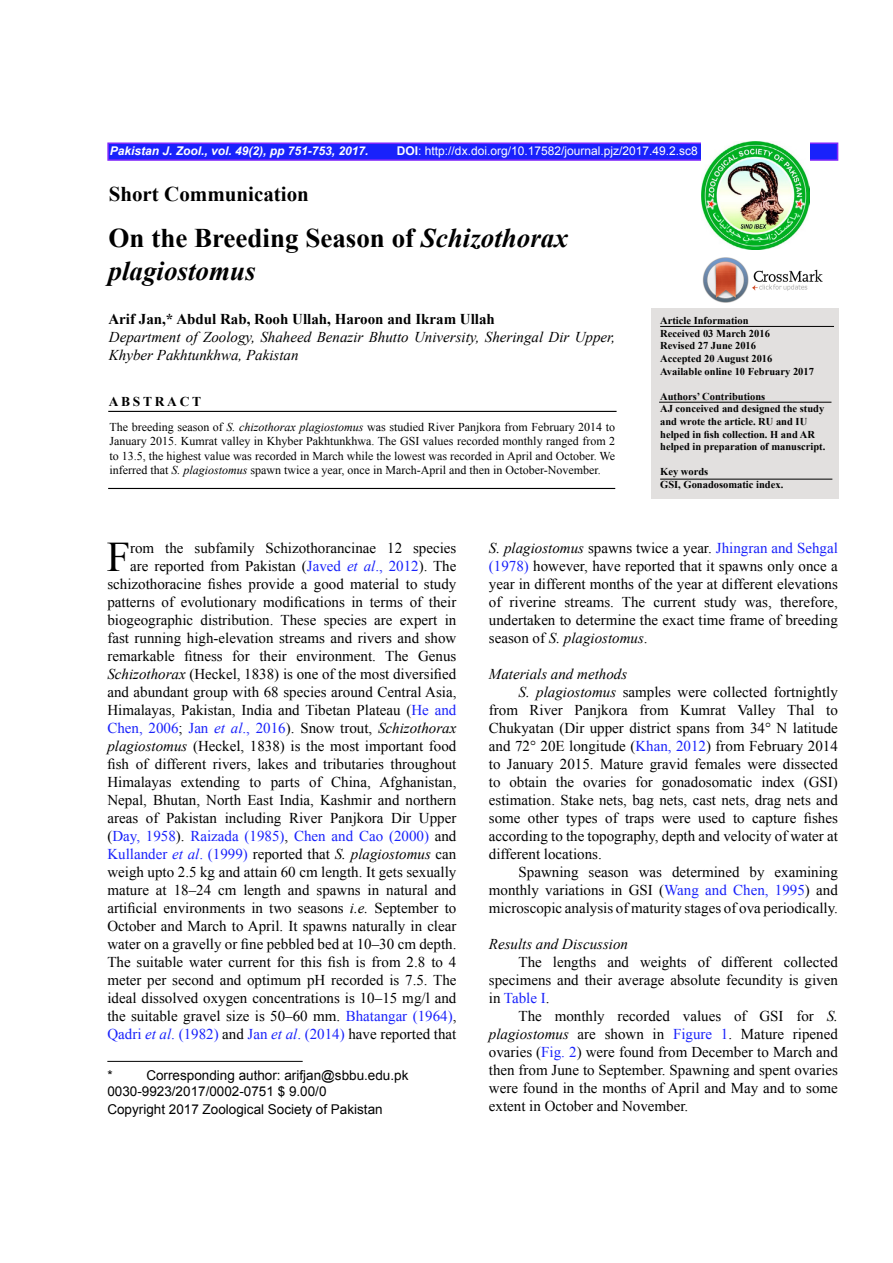
<style>
.page{position:relative;width:893px;height:1263px;background:#fff}
.page>*{position:absolute;margin:0;border:0;box-sizing:border-box;transform-origin:0 0}
.t1{font:42.15px "Times New Roman";color:#000}
.t2{font:italic 700 27px/32.4px "Times New Roman";color:#000}
.t3{font:700 21px "Times New Roman";color:#000}
.t4{font:15px/18px "Times New Roman";color:#000;text-align:justify}
.t5{font:italic 15px/18px "Times New Roman";color:#000}
.t6{font:700 15px "Times New Roman";color:#000}
.t7{font:13.5px/16.2px "Arial";color:#000}
.t8{font:700 13.5px "Times New Roman";letter-spacing:.2em;color:#000}
.t9{font:12px/14.4px "Times New Roman";color:#000;text-align:justify}
.t10{font:12px "Arial";color:#fff}
.t11{font:italic 700 12px "Arial";color:#fff}
.t12{font:700 10.5px/12.6px "Times New Roman";color:#000}
.s1{font-weight:700}
.s2{font-style:normal}
.s3{font-style:italic}
.s4{color:#1922fb}
.s5{font-style:italic;color:#1922fb}
</style>
<div class="page">
<img style="left:703px;top:257px;width:120px;height:45px">
<div style="left:107px;top:142px;width:731px;height:19px;background:#1922fb;border:2px solid #8027fb"></div>
<img style="left:701px;top:141px;width:108px;height:108px">
<div style="left:651px;top:308px;width:187px;height:191px;background:#e2e0df"></div>
<hr style="left:659px;top:402px;width:172px;height:1px;background:#000">
<hr style="left:660px;top:479px;width:172px;height:1px;background:#000">
<hr style="left:108px;top:411px;width:509px;height:1px;background:#000">
<hr style="left:108px;top:488px;width:507px;height:1px;background:#000">
<hr style="left:660px;top:326px;width:174px;height:1px;background:#000">
<hr style="left:107px;top:1061px;width:196px;height:1px;background:#000">
<p class="t11" style="left:110px;top:142px;width:260px">Pakistan J. Zool., vol. 49(2), pp 751-753, 2017.</p>
<h3 class="t3" style="left:109px;top:180px;width:202px">Short Communication</h3>
<p class="t10" style="left:397px;top:143px;width:302px"><span class="s1">DOI</span>: http://dx.doi.org/10.17582/journal.pjz/2017.49.2.sc8</p>
<h2 class="t2" style="left:109px;top:221px;width:461px"><span class="s2">On the Breeding Season of</span> Schizothorax plagiostomus</h2>
<p class="t6" style="left:108px;top:309px;width:388px">Arif Jan,* Abdul Rab, Rooh Ullah, Haroon and Ikram Ullah</p>
<p class="t5" style="left:109px;top:328px;width:508px">Department of Zoology, Shaheed Benazir Bhutto University, Sheringal Dir Upper,<br>Khyber Pakhtunkhwa, Pakistan</p>
<p class="t8" style="left:109px;top:392px;width:94px">ABSTRACT</p>
<p class="t9" style="left:109px;top:419px;width:507px">The breeding season of <span class="s3">S. chizothorax plagiostomus</span> was studied River Panjkora from February 2014 to January 2015. Kumrat valley in Khyber Pakhtunkhwa. The GSI values recorded monthly ranged from 2 to 13.5, the highest value was recorded in March while the lowest was recorded in April and October. We inferred that <span class="s3">S. plagiostomus</span> spawn twice a year, once in March-April and then in October-November.</p>
<p class="t12" style="left:660px;top:314px;width:155px">Article Information<br>Received 03 March 2016<br>Revised 27 June 2016<br>Accepted 20 August 2016<br>Available online 10 February 2017</p>
<p class="t12" style="left:660px;top:390px;width:167px">Authors’ Contributions<br>AJ conceived and designed the study and wrote the article. RU and IU helped in fish collection. H and AR helped in preparation of manuscript.</p>
<p class="t12" style="left:660px;top:465px;width:125px">Key words<br>GSI, Gonadosomatic index.</p>
<p class="t4" style="left:107px;top:538px;width:351px;text-align:right">rom the subfamily Schizothorancinae 12 species<br>are reported from Pakistan (<span class="s4">Javed</span> <span class="s5">et al</span><span class="s4">., 2012</span>). The schizothoracine fishes provide a good material to study patterns of evolutionary modifications in terms of their biogeographic distribution. These species are expert in fast running high-elevation streams and rivers and show remarkable fitness for their environment. The Genus <span class="s3">Schizothorax</span> (Heckel, 1838) is one of the most diversified and abundant group with 68 species around Central Asia, Himalayas, Pakistan, India and Tibetan Plateau (<span class="s4">He and Chen, 2006</span>; <span class="s4">Jan</span> <span class="s5">et al</span><span class="s4">., 2016</span>). Snow trout, <span class="s3">Schizothorax plagiostomus</span> (Heckel, 1838) is the most important food fish of different rivers, lakes and tributaries throughout Himalayas extending to parts of China, Afghanistan, Nepal, Bhutan, North East India, Kashmir and northern areas of Pakistan including River Panjkora Dir Upper (<span class="s4">Day, 1958</span>). <span class="s4">Raizada (1985)</span>, <span class="s4">Chen and Cao (2000)</span> and <span class="s4">Kullander</span> <span class="s5">et al</span><span class="s4">. (1999)</span> reported that <span class="s3">S. plagiostomus</span> can weigh upto 2.5 kg and attain 60 cm length. It gets sexually mature at 18–24 cm length and spawns in natural and artificial environments in two seasons <span class="s3">i.e.</span> September to October and March to April. It spawns naturally in clear water on a gravelly or fine pebbled bed at 10–30 cm depth.<br>The suitable water current for this fish is from 2.8 to 4 meter per second and optimum pH recorded is 7.5. The ideal dissolved oxygen concentrations is 10–15 mg/l and the suitable gravel size is 50–60 mm. <span class="s4">Bhatangar (1964)</span>, <span class="s4">Qadri</span> <span class="s5">et al</span><span class="s4">. (1982)</span> and <span class="s4">Jan</span> <span class="s5">et al</span><span class="s4">. (2014)</span> have reported that</p>
<p class="t7" style="left:107px;top:1067px;width:7px">*</p>
<h1 class="t1" style="left:107px;top:528px;width:25px">F</h1>
<p class="t7" style="left:107px;top:1067px;width:303px;text-indent:39px">Corresponding author: arifjan@sbbu.edu.pk<br>0030-9923/2017/0002-0751 $ 9.00/0</p>
<p class="t7" style="left:107px;top:1101px;width:277px">Copyright 2017 Zoological Society of Pakistan</p>
<p class="t4" style="left:489px;top:538px;width:351px"><span class="s3">S. plagiostomus</span> spawns twice a year. <span class="s4">Jhingran and Sehgal (1978)</span> however, have reported that it spawns only once a year in different months of the year at different elevations of riverine streams. The current study was, therefore, undertaken to determine the exact time frame of breeding season of <span class="s3">S. plagiostomus</span>.</p>
<p class="t5" style="left:489px;top:664px;width:140px">Materials and methods</p>
<p class="t4" style="left:519px;top:682px;width:321px"><span class="s3">S. plagiostomus</span> samples were collected fortnightly</p>
<p class="t4" style="left:489px;top:700px;width:351px">from River Panjkora from Kumrat Valley Thal to</p>
<p class="t4" style="left:489px;top:718px;width:351px">Chukyatan (Dir upper district spans from 34° N latitude</p>
<p class="t4" style="left:489px;top:736px;width:351px">and 72° 20E longitude (<span class="s4">Khan, 2012</span>) from February 2014</p>
<p class="t4" style="left:489px;top:754px;width:351px">to January 2015. Mature gravid females were dissected</p>
<p class="t4" style="left:489px;top:772px;width:351px">to obtain the ovaries for gonadosomatic index (GSI)</p>
<p class="t4" style="left:489px;top:790px;width:351px">estimation. Stake nets, bag nets, cast nets, drag nets and</p>
<p class="t4" style="left:489px;top:808px;width:351px">some other types of traps were used to capture fishes</p>
<p class="t4" style="left:489px;top:826px;width:351px">according to the topography, depth and velocity of water at</p>
<p class="t4" style="left:489px;top:844px;width:115px">different locations.</p>
<p class="t4" style="left:519px;top:862px;width:321px">Spawning season was determined by examining</p>
<p class="t4" style="left:489px;top:880px;width:351px">monthly variations in GSI (<span class="s4">Wang and Chen, 1995</span>) and</p>
<p class="t4" style="left:489px;top:898px;width:351px">microscopic analysis of maturity stages of ova periodically.</p>
<p class="t5" style="left:489px;top:934px;width:141px">Results and Discussion</p>
<p class="t4" style="left:489px;top:952px;width:351px;text-indent:30px">The lengths and weights of different collected specimens and their average absolute fecundity is given in <span class="s4">Table I</span>.</p>
<p class="t4" style="left:489px;top:1006px;width:351px;text-indent:30px">The monthly recorded values of GSI for <span class="s3">S. plagiostomus</span> are shown in <span class="s4">Figure 1</span>. Mature ripened ovaries (<span class="s4">Fig. 2</span>) were found from December to March and then from June to September. Spawning and spent ovaries were found in the months of April and May and to some extent in October and November.</p>
</div>
